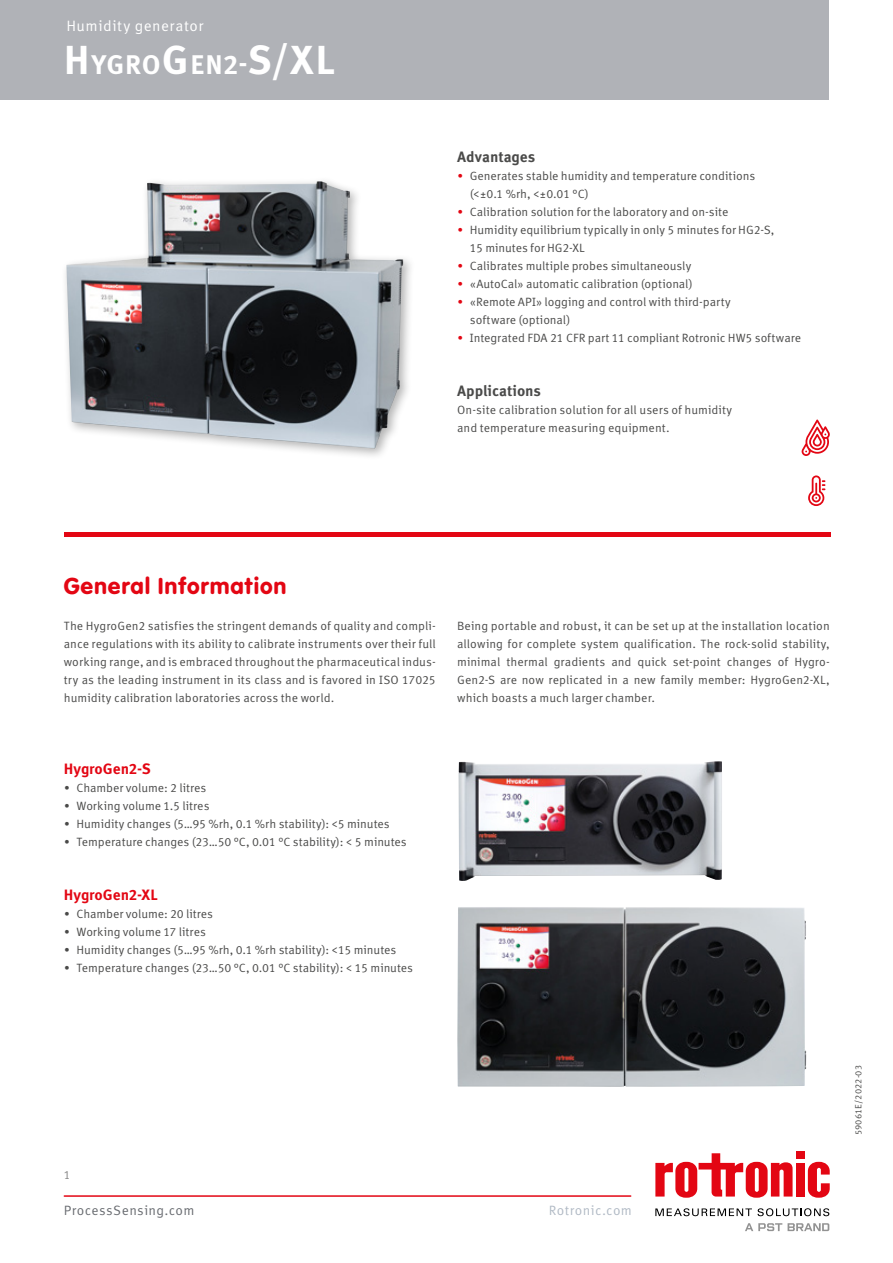
<style>
.page{position:relative;width:893px;height:1263px;background:#fff}
.page>*{position:absolute;margin:0;border:0;box-sizing:border-box;transform-origin:0 0}
.t1{font:700 27px "Meta Correspondence Pro";letter-spacing:.015em;color:#fff}
.t2{font:24px "VAG Rundschrift D";letter-spacing:.03em;color:#e30613}
.t3{font:700 15px "Meta Correspondence Pro";color:#e30613}
.t4{font:700 15px "Meta Correspondence Pro";letter-spacing:-.005em;color:#4a4a49}
.t5{font:15px "Meta Correspondence Pro";letter-spacing:.035em;color:#fff}
.t6{font:13.5px "Meta Correspondence Pro";letter-spacing:.03em;color:#696c71}
.t7{font:13.5px "Meta Correspondence Pro";letter-spacing:.025em;color:#b1bac5}
.t8{font:12px/18px "Meta Correspondence Pro";letter-spacing:-.005em;color:#4a4a49}
.t9{font:12px "Meta Correspondence Pro";color:#878787}
.t10{font:9px "Meta Correspondence Pro";letter-spacing:.01em;color:#4a4a49}
.s1{font-size:40.5px}
.s2{color:#e30613}
</style>
<div class="page">
<hr style="left:64px;top:1195px;width:567px;height:2px;background:#e30613">
<div style="left:796px;top:1163px;width:8px;height:33px;background:#e30613"></div>
<svg style="left:808px;top:1162px;width:22px;height:36px"></svg>
<div style="left:796px;top:1151px;width:8px;height:8px;background:#e30613"></div>
<svg style="left:655px;top:1153px;width:138px;height:45px"></svg>
<svg style="left:655px;top:1208px;width:97px;height:8px"></svg>
<svg style="left:758px;top:1208px;width:71px;height:8px"></svg>
<svg style="left:745px;top:1223px;width:37px;height:8px"></svg>
<svg style="left:788px;top:1223px;width:41px;height:8px"></svg>
<div style="left:0;top:0;width:829px;height:99px;background:#b0b2b7"></div>
<div style="left:61px;top:176px;width:355px;height:285px;background:#000;opacity:.3"></div>
<img style="left:66px;top:181px;width:337px;height:267px">
<hr style="left:64px;top:532px;width:766px;height:4px;background:#e30613">
<svg style="left:802px;top:419px;width:28px;height:37px"></svg>
<svg style="left:808px;top:475px;width:17px;height:31px"></svg>
<img style="left:457px;top:907px;width:349px;height:180px">
<img style="left:458px;top:761px;width:264px;height:120px">
<p class="t5" style="left:66px;top:14px;width:139px">Humidity generator</p>
<h1 class="t1" style="left:64px;top:43px;width:273px"><span class="s1">H</span>YGRO<span class="s1">G</span>EN2-<span class="s1">S/XL</span></h1>
<p class="t4" style="left:457px;top:145px;width:80px">Advantages</p>
<p class="t8" style="left:470px;top:166px;width:287px;text-indent:-13px"><span class="s2">•</span> Generates stable humidity and temperature conditions (&lt;±0.1 %rh, &lt;±0.01 °C)</p>
<p class="t8" style="left:457px;top:202px;width:273px"><span class="s2">•</span> Calibration solution for the laboratory and on-site</p>
<p class="t8" style="left:470px;top:220px;width:306px;text-indent:-13px"><span class="s2">•</span> Humidity equilibrium typically in only 5 minutes for HG2-S,<br>15 minutes for HG2-XL</p>
<p class="t8" style="left:457px;top:256px;width:236px"><span class="s2">•</span> Calibrates multiple probes simultaneously</p>
<p class="t8" style="left:457px;top:274px;width:237px"><span class="s2">•</span> «AutoCal» automatic calibration (optional)</p>
<p class="t8" style="left:470px;top:292px;width:262px;text-indent:-13px"><span class="s2">•</span> «Remote API» logging and control with third-party software (optional)</p>
<p class="t8" style="left:457px;top:328px;width:345px"><span class="s2">•</span> Integrated FDA 21 CFR part 11 compliant Rotronic HW5 software</p>
<p class="t4" style="left:457px;top:379px;width:85px">Applications</p>
<p class="t8" style="left:457px;top:400px;width:277px">On-site calibration solution for all users of humidity and temperature measuring equipment.</p>
<h2 class="t2" style="left:64px;top:572px;width:224px">General Information</h2>
<p class="t8" style="left:64px;top:616px;width:374px;text-align:justify">The HygroGen2 satisfies the stringent demands of quality and compli&shy;ance regulations with its ability to calibrate instruments over their full working range, and is embraced throughout the pharmaceutical indus&shy;try as the leading instrument in its class and is favored in ISO 17025 humidity calibration laboratories across the world.</p>
<p class="t8" style="left:457px;top:616px;width:374px;text-align:justify">Being portable and robust, it can be set up at the installation location allowing for complete system qualification. The rock-solid stability, minimal thermal gradients and quick set-point changes of Hygro-Gen2-S are now replicated in a new family member: HygroGen2-XL, which boasts a much larger chamber.</p>
<p class="t3" style="left:64px;top:757px;width:88px">HygroGen2-S</p>
<p class="t8" style="left:64px;top:778px;width:144px">• Chamber volume: 2 litres</p>
<p class="t8" style="left:64px;top:796px;width:147px">• Working volume 1.5 litres</p>
<p class="t8" style="left:64px;top:814px;width:327px">• Humidity changes (5…95 %rh, 0.1 %rh stability): &lt;5 minutes</p>
<p class="t8" style="left:64px;top:832px;width:345px">• Temperature changes (23…50 °C, 0.01 °C stability): &lt; 5 minutes</p>
<p class="t3" style="left:64px;top:883px;width:95px">HygroGen2-XL</p>
<p class="t8" style="left:64px;top:904px;width:151px">• Chamber volume: 20 litres</p>
<p class="t8" style="left:64px;top:922px;width:144px">• Working volume 17 litres</p>
<p class="t8" style="left:64px;top:940px;width:334px">• Humidity changes (5…95 %rh, 0.1 %rh stability): &lt;15 minutes</p>
<p class="t8" style="left:64px;top:958px;width:351px">• Temperature changes (23…50 °C, 0.01 °C stability): &lt; 15 minutes</p>
<p class="t9" style="left:64px;top:1166px;width:8px">1</p>
<p class="t6" style="left:64px;top:1200px;width:132px">ProcessSensing.com</p>
<p class="t7" style="left:549px;top:1200px;width:85px">Rotronic.com</p>
<p class="t10" style="left:852px;top:1135px;width:72px;rotate:-90deg">59061E/2022-03</p>
</div>
